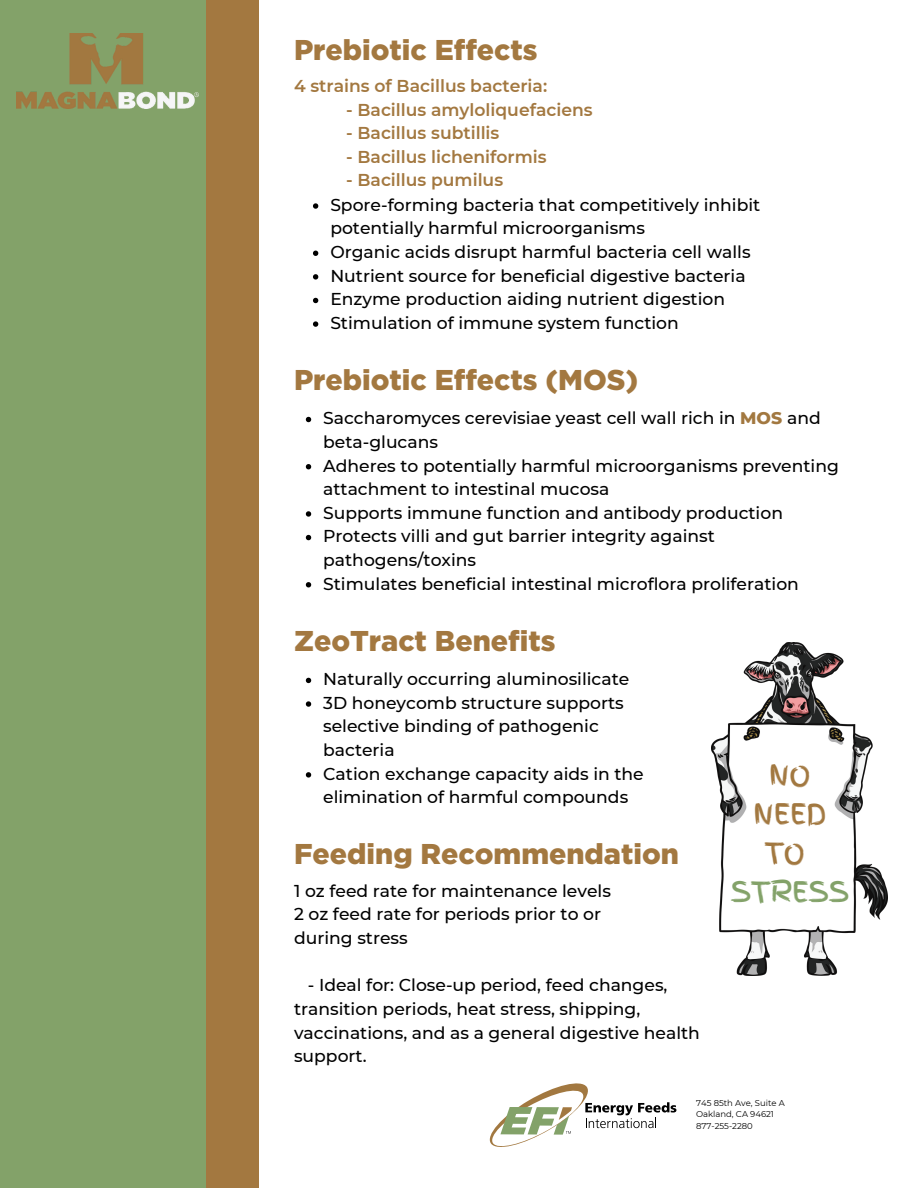
<style>
.page{position:relative;width:918px;height:1188px;background:#fff}
.page>*{position:absolute;margin:0;border:0;box-sizing:border-box;transform-origin:0 0}
.t1{font:900 28.65px "Gotham";color:#a37840}
.t2{font:28.35px/39.2px "Finger Paint";color:#a27840;text-align:center}
.t3{font:500 17.1px/23.5px "Montserrat";color:#000}
.t4{font:600 17.1px "Montserrat";color:#a37840}
.t5{font:8.4px "Montserrat";color:#000}
.s1{font-weight:800;color:#a27840}
.s2{color:#83a269}
</style>
<div class="page">
<div style="left:0;top:0;width:215px;height:1188px;background:#83a269"></div>
<div style="left:206px;top:0;width:53px;height:1188px;background:#a37840"></div>
<img style="left:16px;top:34px;width:183px;height:74px">
<svg style="left:489px;top:1083px;width:187px;height:64px"></svg>
<img style="left:712px;top:642px;width:175px;height:333px">
<svg style="left:306px;top:417px;width:5px;height:5px"></svg>
<svg style="left:306px;top:464px;width:5px;height:5px"></svg>
<svg style="left:306px;top:511px;width:5px;height:6px"></svg>
<svg style="left:306px;top:535px;width:5px;height:5px"></svg>
<svg style="left:306px;top:582px;width:5px;height:5px"></svg>
<svg style="left:306px;top:678px;width:5px;height:5px"></svg>
<svg style="left:306px;top:701px;width:5px;height:6px"></svg>
<svg style="left:306px;top:772px;width:5px;height:6px"></svg>
<svg style="left:313px;top:203px;width:5px;height:6px"></svg>
<svg style="left:313px;top:251px;width:5px;height:5px"></svg>
<svg style="left:313px;top:274px;width:5px;height:6px"></svg>
<svg style="left:313px;top:298px;width:5px;height:5px"></svg>
<svg style="left:313px;top:321px;width:5px;height:6px"></svg>
<p class="t1" style="left:294px;top:33px;width:245px">Prebiotic Effects</p>
<p class="t4" style="left:294px;top:75px;width:255px">4 strains of Bacillus bacteria:</p>
<p class="t4" style="left:346px;top:99px;width:248px">- Bacillus amyloliquefaciens</p>
<p class="t4" style="left:346px;top:123px;width:155px">- Bacillus subtillis</p>
<p class="t4" style="left:346px;top:146px;width:202px">- Bacillus licheniformis</p>
<p class="t4" style="left:346px;top:170px;width:159px">- Bacillus pumilus</p>
<h1 class="t3" style="left:330px;top:193px;width:432px">Spore-forming bacteria that competitively inhibit potentially harmful microorganisms</h1>
<h2 class="t3" style="left:330px;top:240px;width:422px">Organic acids disrupt harmful bacteria cell walls</h2>
<h3 class="t3" style="left:330px;top:264px;width:417px">Nutrient source for beneficial digestive bacteria</h3>
<h3 class="t3" style="left:330px;top:287px;width:396px">Enzyme production aiding nutrient digestion</h3>
<p class="t3" style="left:330px;top:311px;width:350px">Stimulation of immune system function</p>
<h3 class="t1" style="left:294px;top:362px;width:346px">Prebiotic Effects (MOS)</h3>
<p class="t3" style="left:323px;top:406px;width:499px">Saccharomyces cerevisiae yeast cell wall rich in <span class="s1">MOS</span> and beta-glucans</p>
<p class="t3" style="left:323px;top:454px;width:517px">Adheres to potentially harmful microorganisms preventing attachment to intestinal mucosa</p>
<p class="t3" style="left:323px;top:501px;width:461px">Supports immune function and antibody production</p>
<p class="t3" style="left:323px;top:524px;width:393px">Protects villi and gut barrier integrity against pathogens/toxins</p>
<p class="t3" style="left:323px;top:572px;width:477px">Stimulates beneficial intestinal microflora proliferation</p>
<p class="t1" style="left:294px;top:623px;width:263px">ZeoTract Benefits</p>
<p class="t3" style="left:323px;top:667px;width:308px">Naturally occurring aluminosilicate</p>
<p class="t3" style="left:323px;top:691px;width:302px">3D honeycomb structure supports selective binding of pathogenic bacteria</p>
<h2 class="t3" style="left:323px;top:762px;width:322px">Cation exchange capacity aids in the elimination of harmful compounds</h2>
<p class="t1" style="left:294px;top:837px;width:386px">Feeding Recommendation</p>
<p class="t3" style="left:294px;top:879px;width:318px">1 oz feed rate for maintenance levels<br>2 oz feed rate for periods prior to or during stress</p>
<p class="t3" style="left:294px;top:973px;width:407px;text-indent:14px">- Ideal for: Close-up period, feed changes, transition periods, heat stress, shipping, vaccinations, and as a general digestive health support.</p>
<p class="t2" style="left:731px;top:755px;width:119px">NO<br>NEED<br>TO<br><span class="s2">STRESS</span></p>
<h2 class="t5" style="left:696px;top:1098px;width:90px">745 85th Ave, Suite A</h2>
<p class="t5" style="left:696px;top:1109px;width:79px">Oakland, CA 94621</p>
<p class="t5" style="left:696px;top:1120px;width:58px">877-255-2280</p>
</div>
